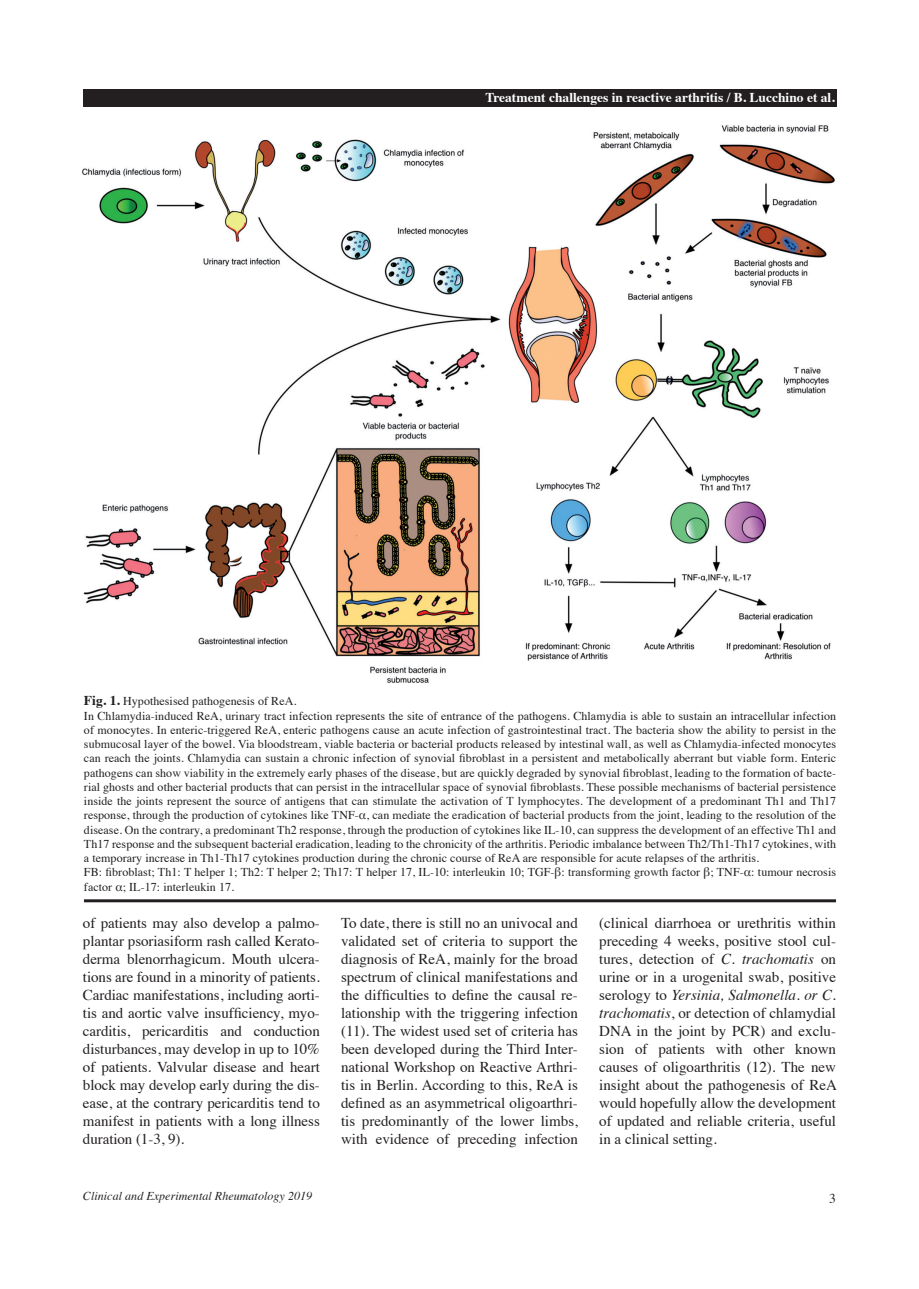
<style>
.page{position:relative;width:919px;height:1289px;background:#fff}
.page>*{position:absolute;margin:0;border:0;box-sizing:border-box;transform-origin:0 0}
.t1{font:15px/18px "Times";color:#231f20;text-align:justify}
.t2{font:700 13.5px "Times";color:#fff}
.t3{font:13.5px "Times";color:#231f20}
.t4{font:12px/14.2px "Times";letter-spacing:.005em;color:#231f20}
.t5{font:italic 12px "Times";letter-spacing:.005em;color:#231f20}
.s1{font-weight:700;font-size:13.5px}
.s2{font-style:italic}
</style>
<div class="page">
<div style="left:83px;top:89px;width:753px;height:17px;background:#231f20"></div>
<hr style="left:84px;top:899px;width:752px;height:3px;background:#231f20">
<img style="left:83px;top:125px;width:752px;height:558px">
<p class="t2" style="left:485px;top:84px;width:351px">Treatment challenges in reactive arthritis / B. Lucchino et al.</p>
<p class="t4" style="left:84px;top:693px;width:753px"><span class="s1">Fig. 1.</span> Hypothesised pathogenesis of ReA.<br>In Chlamydia-induced ReA, urinary tract infection represents the site of entrance of the pathogens. Chlamydia is able to sustain an intracellular infection of monocytes. In enteric-triggered ReA, enteric pathogens cause an acute infection of gastrointestinal tract. The bacteria show the ability to persist in the submucosal layer of the bowel. Via bloodstream, viable bacteria or bacterial products released by intestinal wall, as well as Chlamydia-infected monocytes can reach the joints. Chlamydia can sustain a chronic infection of synovial fibroblast in a persistent and metabolically aberrant but viable form. Enteric pathogens can show viability in the extremely early phases of the disease, but are quickly degraded by synovial fibroblast, leading to the formation of bacte&shy;rial ghosts and other bacterial products that can persist in the intracellular space of synovial fibroblasts. These possible mechanisms of bacterial persistence inside the joints represent the source of antigens that can stimulate the activation of T lymphocytes. The development of a predominant Th1 and Th17 response, through the production of cytokines like TNF-α, can mediate the eradication of bacterial products from the joint, leading to the resolution of the disease. On the contrary, a predominant Th2 response, through the production of cytokines like IL-10, can suppress the development of an effective Th1 and Th17 response and the subsequent bacterial eradication, leading to the chronicity of the arthritis. Periodic imbalance between Th2/Th1-Th17 cytokines, with a temporary increase in Th1-Th17 cytokines production during the chronic course of ReA are responsible for acute relapses of the arthritis.<br>FB: fibroblast; Th1: T helper 1; Th2: T helper 2; Th17: T helper 17, IL-10: interleukin 10; TGF-β: transforming growth factor β; TNF-α: tumour necrosis factor α; IL-17: interleukin 17.</p>
<p class="t1" style="left:83px;top:912px;width:238px">of patients may also develop a palmo&shy;plantar psoriasiform rash called Kerato&shy;derma blenorrhagicum. Mouth ulcera&shy;tions are found in a minority of patients.<br>Cardiac manifestations, including aorti&shy;tis and aortic valve insufficiency, myo&shy;carditis, pericarditis and conduction disturbances, may develop in up to 10% of patients. Valvular disease and heart block may develop early during the dis&shy;ease, at the contrary pericarditis tend to manifest in patients with a long illness duration (1-3, 9).</p>
<p class="t1" style="left:341px;top:912px;width:238px">To date, there is still no an univocal and validated set of criteria to support the diagnosis of ReA, mainly for the broad spectrum of clinical manifestations and the difficulties to define the causal re&shy;lationship with the triggering infection (11). The widest used set of criteria has been developed during the Third Inter&shy;national Workshop on Reactive Arthri&shy;tis in Berlin. According to this, ReA is defined as an asymmetrical oligoarthri&shy;tis predominantly of the lower limbs, with evidence of preceding infection</p>
<p class="t1" style="left:599px;top:912px;width:239px">(clinical diarrhoea or urethritis within preceding 4 weeks, positive stool cul&shy;tures, detection of <span class="s2">C. trachomatis</span> on urine or in a urogenital swab, positive serology to <span class="s2">Yersinia, Salmonella. or C. trachomatis</span>, or detection of chlamydial DNA in the joint by PCR) and exclu&shy;sion of patients with other known causes of oligoarthritis (12). The new insight about the pathogenesis of ReA would hopefully allow the development of updated and reliable criteria, useful in a clinical setting.</p>
<p class="t5" style="left:83px;top:1185px;width:231px">Clinical and Experimental Rheumatology 2019</p>
<p class="t3" style="left:829px;top:1185px;width:8px">3</p>
</div>
